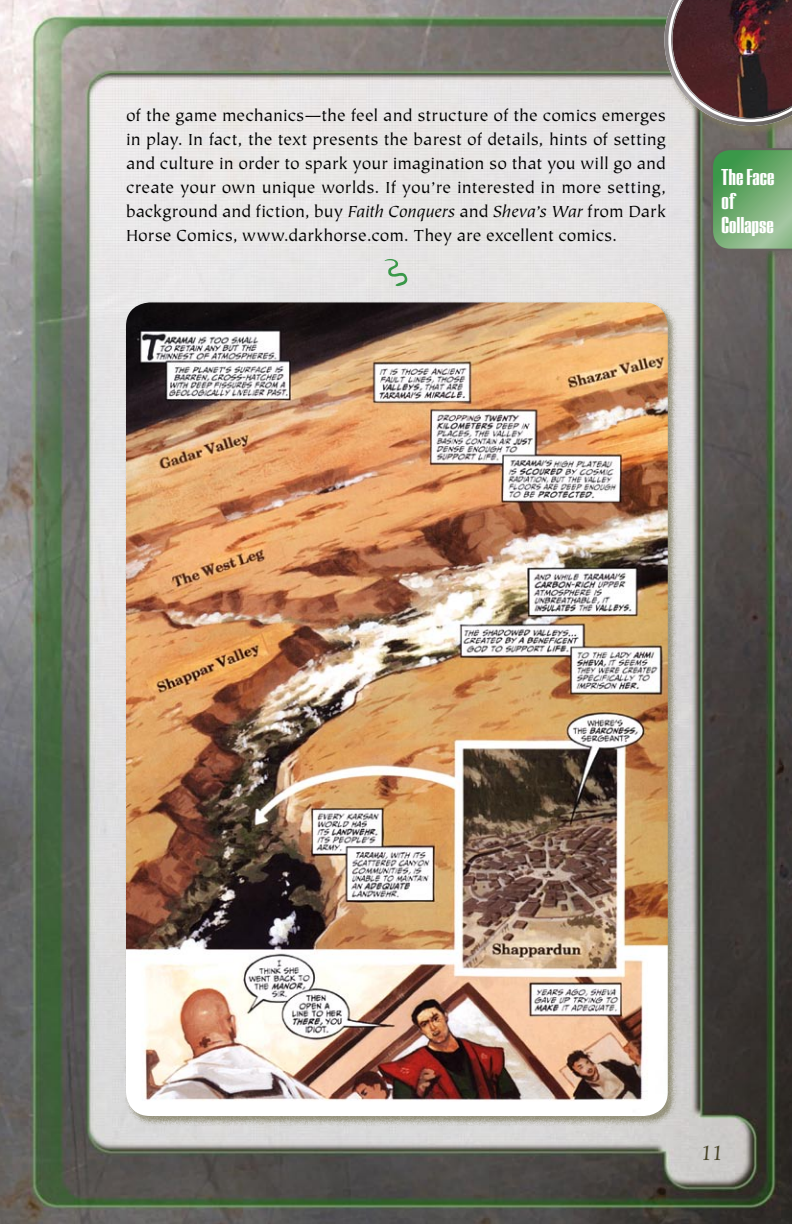
<style>
.page{position:relative;width:792px;height:1224px;background:#fff}
.page>*{position:absolute;margin:0;border:0;box-sizing:border-box;transform-origin:0 0}
.t1{font:800 24px/24px "Europa Grotesque";color:#fff}
.t2{font:24px "Oxford";color:#484428}
.t3{font:18px/24px "Tiepolo";color:#000;text-align:justify}
.s1{font-style:italic}
</style>
<div class="page">
<img style="left:0;top:0;width:792px;height:1224px">
<div style="left:663px;top:0;width:129px;height:136px;background:#7e7a5c;opacity:.75"></div>
<svg style="left:664px;top:0;width:128px;height:126px;background:#624545"></svg>
<div style="left:708px;top:145px;width:84px;height:118px;background:#67625f;opacity:.75"></div>
<svg style="left:711px;top:148px;width:81px;height:103px;background:#6fa670"></svg>
<svg style="left:385px;top:259px;width:22px;height:27px"></svg>
<div style="left:125px;top:301px;width:553px;height:825px;background:#7e7a5c;opacity:.75"></div>
<img style="left:126px;top:302px;width:542px;height:814px;border-radius:24px">
<p class="t3" style="left:126px;top:104px;width:542px">of the game mechanics—the feel and structure of the comics emerges in play. In fact, the text presents the barest of details, hints of setting and culture in order to spark your imagination so that you will go and create your own unique worlds. If you’re interested in more setting, background and fiction, buy <span class="s1">Faith Conquers</span> and <span class="s1">Sheva’s War</span> from Dark Horse Comics, www.darkhorse.com. They are excellent comics.</p>
<h1 class="t1" style="left:722px;top:164px;width:55px">The Face of<br>Collapse</h1>
<h1 class="t2" style="left:701px;top:1140px;width:24px">11</h1>
</div>
